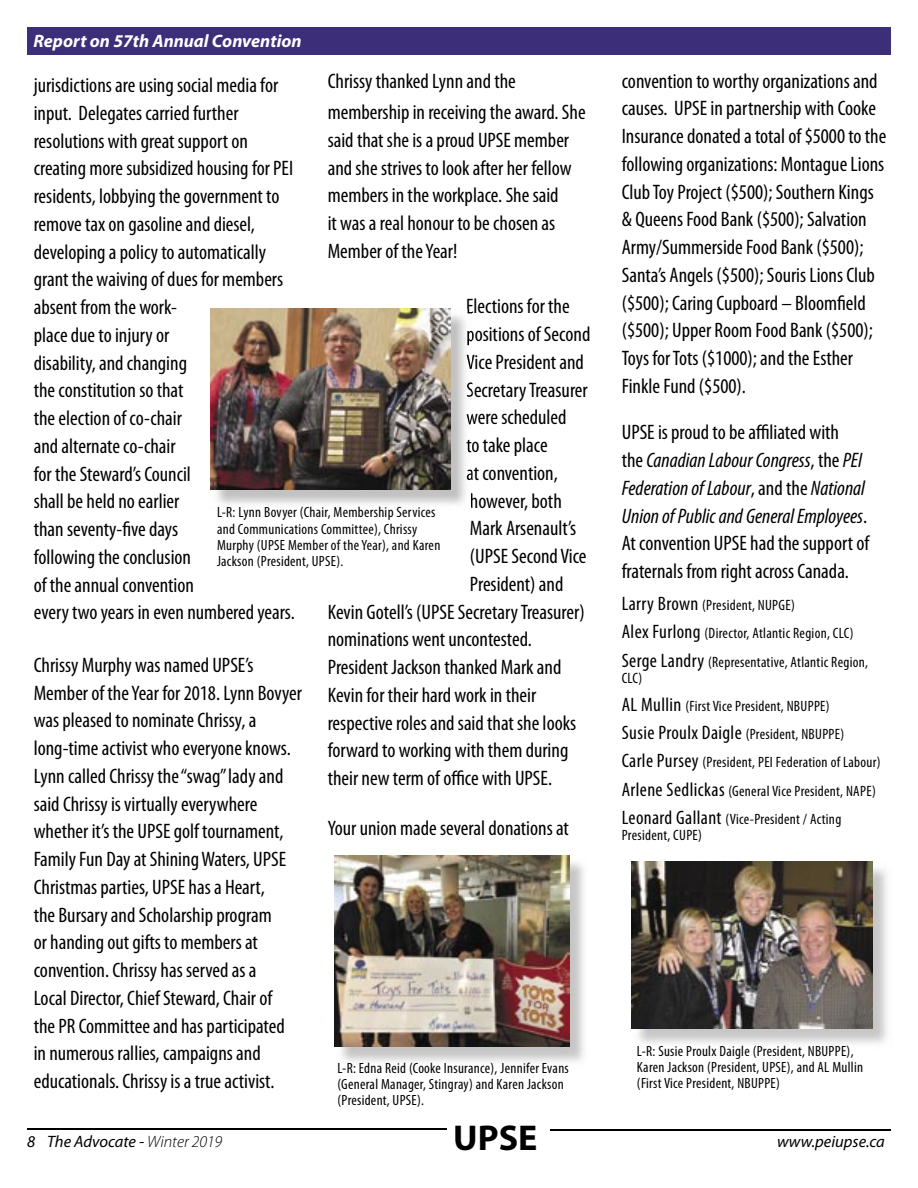
<style>
.page{position:relative;width:918px;height:1188px;background:#fff}
.page>*{position:absolute;margin:0;border:0;box-sizing:border-box;transform-origin:0 0}
.t1{font:700 36px "Myriad Pro";color:#000}
.t2{font:condensed 21px/27.8px "Myriad Pro";color:#000}
.t3{font:italic 700 18px "Myriad Pro";color:#fff}
.t4{font:italic 16.5px "Myriad Pro";color:#000}
.t5{font:condensed 15px/28.2px "Myriad Pro";letter-spacing:.02em;color:#000}
.t6{font:condensed 14.85px/16.2px "Myriad Pro";letter-spacing:.02em;color:#000}
.s1{font-style:italic}
.s2{font-size:19.5px}
.s3{font-weight:300}
</style>
<div class="page">
<hr style="left:27px;top:1129px;width:419px;height:1px;background:#000">
<hr style="left:551px;top:1129px;width:340px;height:1px;background:#000">
<div style="left:27px;top:27px;width:864px;height:27px;background:#3c2e79"></div>
<svg style="left:468px;top:309px;width:3px;height:5px"></svg>
<img style="left:467px;top:326px;width:4px;height:19px">
<img style="left:467px;top:354px;width:4px;height:15px">
<img style="left:467px;top:382px;width:4px;height:19px">
<img style="left:467px;top:410px;width:4px;height:15px">
<img style="left:467px;top:438px;width:4px;height:18px">
<img style="left:467px;top:466px;width:4px;height:17px">
<svg style="left:471px;top:493px;width:1px;height:15px"></svg>
<img style="left:210px;top:309px;width:241px;height:181px">
<img style="left:341px;top:856px;width:243px;height:206px">
<img style="left:334px;top:855px;width:235px;height:192px">
<img style="left:638px;top:862px;width:249px;height:182px">
<img style="left:632px;top:861px;width:240px;height:168px">
<p class="t3" style="left:34px;top:29px;width:270px">Report on 57th Annual Convention</p>
<p class="t2" style="left:328px;top:66px;width:259px;line-height:30.8px">Chrissy thanked Lynn and the membership in receiving the award. She</p>
<p class="t2" style="left:328px;top:126px;width:245px">said that she is a proud UPSE member and she strives to look after her fellow members in the workplace. She said it was a real honour to be chosen as<br>Member of the Year!</p>
<p class="t2" style="left:34px;top:70px;width:263px">jurisdictions are using social media for input. Delegates carried further resolutions with great support on creating more subsidized housing for PEI residents, lobbying the government to remove tax on gasoline and diesel, developing a policy to automatically grant the waiving of dues for members absent from the work-<br>place due to injury or<br>disability, and changing<br>the constitution so that<br>the election of co-chair<br>and alternate co-chair<br>for the Steward’s Council<br>shall be held no earlier<br>than seventy-five days<br>following the conclusion<br>of the annual convention<br>every two years in even numbered years.</p>
<p class="t2" style="left:34px;top:651px;width:270px">Chrissy Murphy was named UPSE’s Member of the Year for 2018. Lynn Bovyer was pleased to nominate Chrissy, a long-time activist who everyone knows.<br>Lynn called Chrissy the “swag” lady and said Chrissy is virtually everywhere whether it’s the UPSE golf tournament, Family Fun Day at Shining Waters, UPSE Christmas parties, UPSE has a Heart,<br>the Bursary and Scholarship program<br>or handing out gifts to members at convention. Chrissy has served as a<br>Local Director, Chief Steward, Chair of<br>the PR Committee and has participated in numerous rallies, campaigns and educationals. Chrissy is a true activist.</p>
<p class="t2" style="left:466px;top:292px;width:105px">Elections for the</p>
<p class="t2" style="left:466px;top:320px;width:126px">positions of Second</p>
<p class="t2" style="left:466px;top:348px;width:119px">Vice President and</p>
<p class="t2" style="left:466px;top:376px;width:123px">Secretary Treasurer</p>
<p class="t2" style="left:466px;top:403px;width:102px">were scheduled</p>
<p class="t2" style="left:466px;top:431px;width:83px">to take place</p>
<p class="t2" style="left:466px;top:459px;width:93px">at convention,</p>
<p class="t2" style="left:470px;top:487px;width:94px">however, both</p>
<p class="t2" style="left:470px;top:514px;width:108px">Mark Arsenault’s</p>
<p class="t2" style="left:470px;top:542px;width:118px">(UPSE Second Vice</p>
<p class="t2" style="left:470px;top:570px;width:95px">President) and</p>
<p class="t2" style="left:328px;top:598px;width:258px">Kevin Gotell’s (UPSE Secretary Treasurer)</p>
<p class="t2" style="left:328px;top:625px;width:206px">nominations went uncontested.</p>
<p class="t2" style="left:328px;top:653px;width:235px">President Jackson thanked Mark and</p>
<p class="t2" style="left:328px;top:681px;width:210px">Kevin for their hard work in their</p>
<p class="t2" style="left:328px;top:709px;width:250px">respective roles and said that she looks</p>
<p class="t2" style="left:328px;top:736px;width:242px">forward to working with them during</p>
<p class="t2" style="left:328px;top:764px;width:226px">their new term of office with UPSE.</p>
<p class="t2" style="left:328px;top:814px;width:243px">Your union made several donations at</p>
<p class="t6" style="left:217px;top:504px;width:225px">L-R: Lynn Bovyer (Chair, Membership Services and Communications Committee), Chrissy Murphy (UPSE Member of the Year), and Karen Jackson (President, UPSE).</p>
<p class="t6" style="left:338px;top:1060px;width:233px">L-R: Edna Reid (Cooke Insurance), Jennifer Evans (General Manager, Stingray) and Karen Jackson (President, UPSE).</p>
<p class="t2" style="left:622px;top:67px;width:266px">convention to worthy organizations and causes. UPSE in partnership with Cooke Insurance donated a total of $5000 to the following organizations: Montague Lions Club Toy Project ($500); Southern Kings &amp; Queens Food Bank ($500); Salvation Army/Summerside Food Bank ($500); Santa’s Angels ($500); Souris Lions Club ($500); Caring Cupboard – Bloomfield ($500); Upper Room Food Bank ($500); Toys for Tots ($1000); and the Esther Finkle Fund ($500).</p>
<p class="t2" style="left:622px;top:418px;width:249px">UPSE is proud to be affiliated with<br>the <span class="s1">Canadian Labour Congress</span>, the <span class="s1">PEI Federation of Labour</span>, and the <span class="s1">National Union of Public and General Employees</span>.<br>At convention UPSE had the support of fraternals from right across Canada.</p>
<p class="t5" style="left:622px;top:591px;width:248px"><span class="s2">Larry Brown</span> (President, NUPGE)<br><span class="s2">Alex Furlong</span> (Director, Atlantic Region, CLC)<br><span class="s2">Serge Landry</span> (Representative, Atlantic Region,</p>
<p class="t5" style="left:622px;top:664px;width:260px">CLC)<br><span class="s2">AL Mullin</span> (First Vice President, NBUPPE)<br><span class="s2">Susie Proulx Daigle</span> (President, NBUPPE)<br><span class="s2">Carle Pursey</span> (President, PEI Federation of Labour)<br><span class="s2">Arlene Sedlickas</span> (General Vice President, NAPE)<br><span class="s2">Leonard Gallant</span> (Vice-President / Acting</p>
<p class="t5" style="left:622px;top:821px;width:82px">President, CUPE)</p>
<p class="t6" style="left:637px;top:1042px;width:228px">L-R: Susie Proulx Daigle (President, NBUPPE),<br>Karen Jackson (President, UPSE), and AL Mullin (First Vice President, NBUPPE)</p>
<p class="t4" style="left:27px;top:1131px;width:197px">8 The Advocate - <span class="s3">Winter 2019</span></p>
<h1 class="t1" style="left:453px;top:1115px;width:86px">UPSE</h1>
<p class="t4" style="left:777px;top:1131px;width:109px">www.peiupse.ca</p>
</div>
